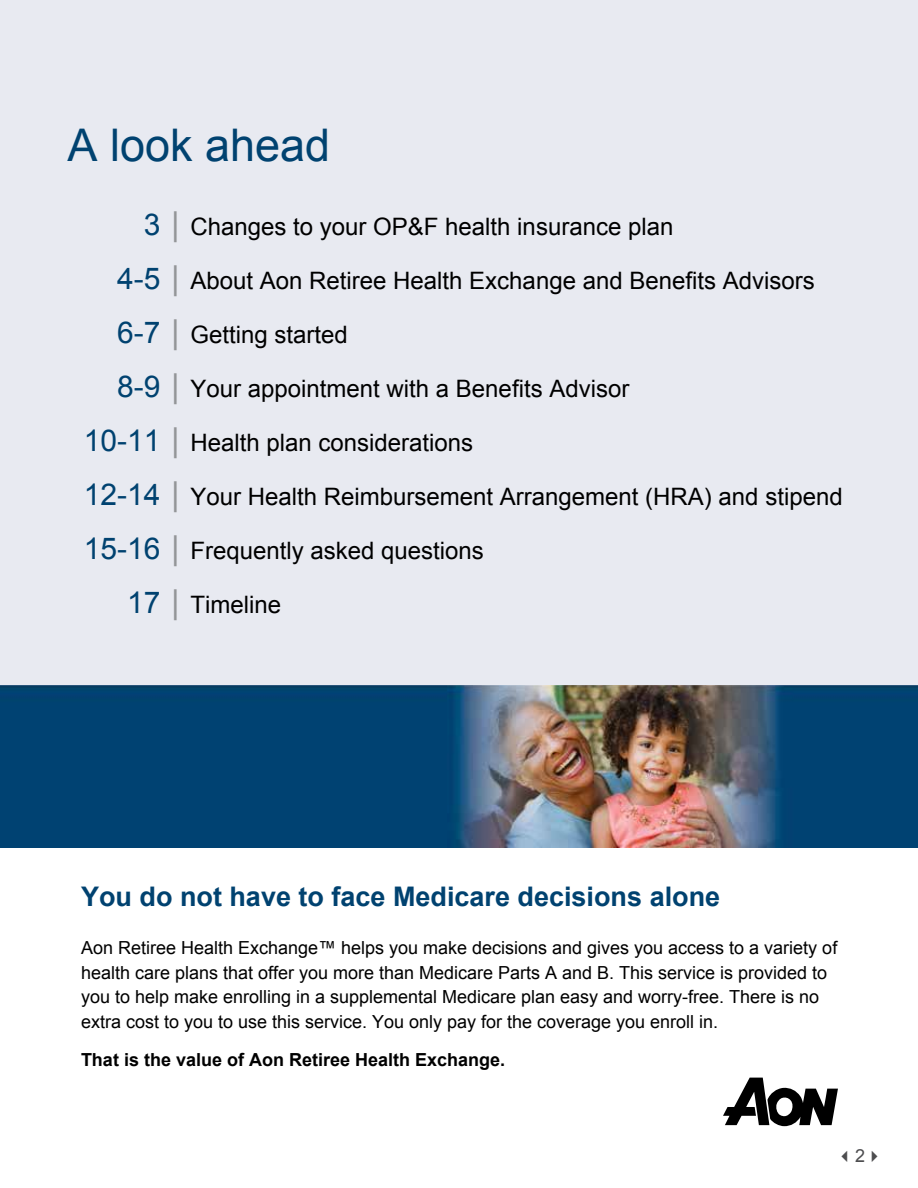
<style>
.page{position:relative;width:918px;height:1188px;background:#fff}
.page>*{position:absolute;margin:0;border:0;box-sizing:border-box;transform-origin:0 0}
.t1{font:45px "Arial";color:#004270}
.t2{font:700 27px "Arial";color:#004270}
.t3{font:24px "Arial";color:#000}
.t4{font:18px/24.6px "Arial";color:#000}
.t5{font:700 18px "Arial";color:#000}
.t6{font:18px "Arial";color:#4d4d4f}
.s1{font-size:30px;color:#004270}
.s2{font-size:33px;color:#939598}
</style>
<div class="page">
<div style="left:0;top:0;width:918px;height:686px;background:#e8eaf1"></div>
<img style="left:0;top:686px;width:918px;height:161px">
<svg style="left:723px;top:1078px;width:115px;height:48px"></svg>
<h1 class="t1" style="left:68px;top:116px;width:264px">A look ahead</h1>
<h3 class="t3" style="left:144px;top:211px;width:531px"><span class="s1">3</span> <span class="s2">|</span> Changes to your OP&amp;F health insurance plan</h3>
<h3 class="t3" style="left:117px;top:265px;width:699px"><span class="s1">4-5</span> <span class="s2">|</span> About Aon Retiree Health Exchange and Benefits Advisors</h3>
<h3 class="t3" style="left:117px;top:319px;width:232px"><span class="s1">6-7</span> <span class="s2">|</span> Getting started</h3>
<h3 class="t3" style="left:117px;top:373px;width:514px"><span class="s1">8-9</span> <span class="s2">|</span> Your appointment with a Benefits Advisor</h3>
<h3 class="t3" style="left:84px;top:427px;width:391px"><span class="s1">10-11</span> <span class="s2">|</span> Health plan considerations</h3>
<h3 class="t3" style="left:84px;top:481px;width:760px"><span class="s1">12-14</span> <span class="s2">|</span> Your Health Reimbursement Arrangement (HRA) and stipend</h3>
<h3 class="t3" style="left:84px;top:535px;width:402px"><span class="s1">15-16</span> <span class="s2">|</span> Frequently asked questions</h3>
<h3 class="t3" style="left:127px;top:589px;width:156px"><span class="s1">17</span> <span class="s2">|</span> Timeline</h3>
<h2 class="t2" style="left:81px;top:879px;width:641px">You do not have to face Medicare decisions alone</h2>
<p class="t4" style="left:81px;top:935px;width:758px">Aon Retiree Health Exchange™ helps you make decisions and gives you access to a variety of health care plans that offer you more than Medicare Parts A and B. This service is provided to you to help make enrolling in a supplemental Medicare plan easy and worry-free. There is no extra cost to you to use this service. You only pay for the coverage you enroll in.</p>
<p class="t5" style="left:81px;top:1048px;width:426px">That is the value of Aon Retiree Health Exchange.</p>
<p class="t6" style="left:837px;top:1144px;width:48px">✓2✔</p>
</div>
